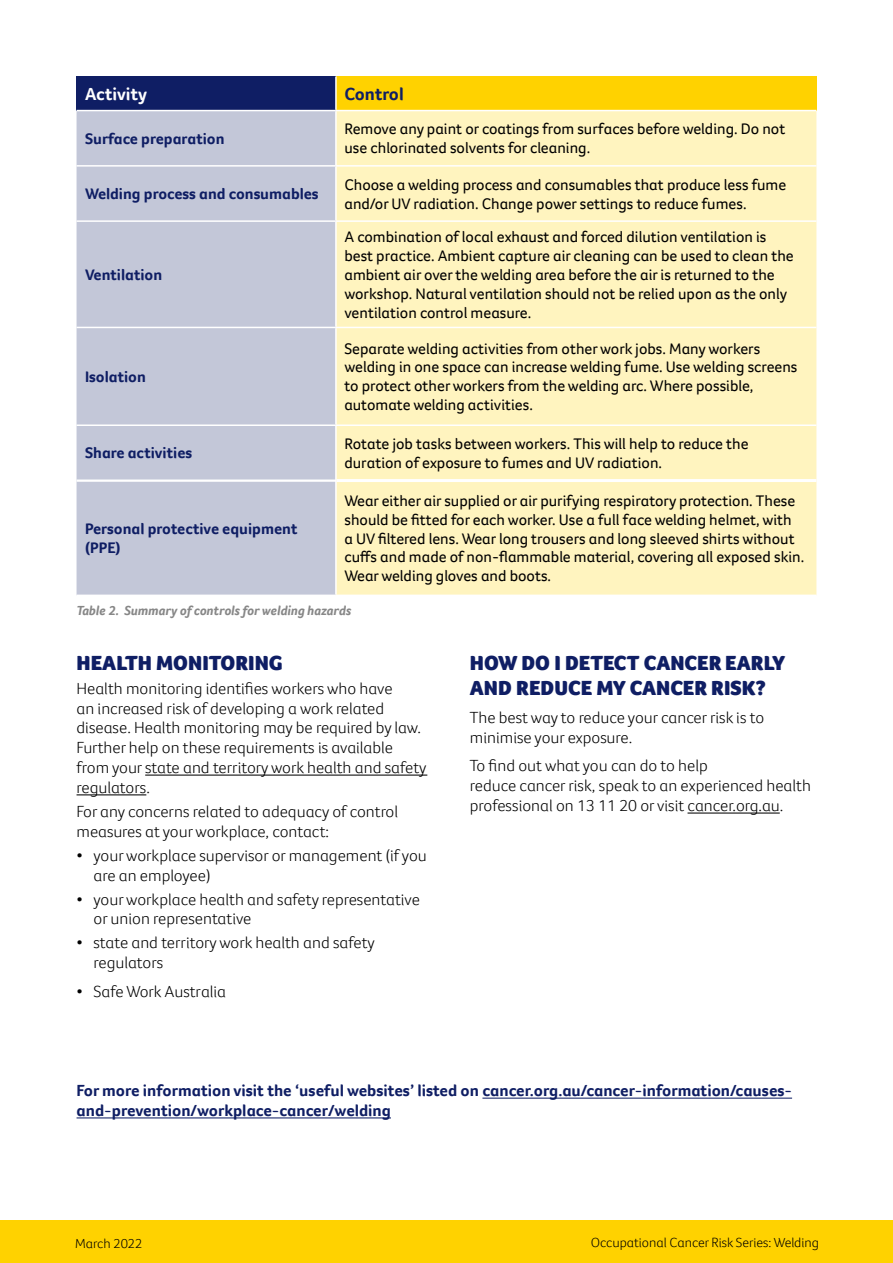
<style>
.page{position:relative;width:893px;height:1263px;background:#fff}
.page>*{position:absolute;margin:0;border:0;box-sizing:border-box;transform-origin:0 0}
.t1{font:900 21px/25.2px "Foco CC";color:#0f1e64}
.t2{font:700 18px "Foco CC";color:#fff}
.t3{font:700 18px "Foco CC";color:#0f1e64}
.t4{font:300 16.5px/19.8px "Foco CC";color:#000}
.t5{font:700 16.5px/19.8px "Foco CC";color:#0f1e64}
.t6{font:15.75px/18.9px "Foco CC";color:#000}
.t7{font:700 15.75px/18.9px "Foco CC";color:#0f1e64}
.t8{font:300 13.5px "Foco CC";color:#000}
.t9{font:italic 700 13.5px "Foco CC";color:#878787}
</style>
<div class="page">
<div style="left:77px;top:77px;width:259px;height:34px;background:#0f1e64"></div>
<div style="left:336px;top:77px;width:480px;height:34px;background:#ffd200"></div>
<div style="left:77px;top:111px;width:258px;height:484px;background:#c3c7d8"></div>
<div style="left:337px;top:111px;width:479px;height:484px;background:#fff4bf"></div>
<hr style="left:337px;top:479px;width:479px;height:3px;background:#fff">
<hr style="left:335px;top:77px;width:2px;height:33px;background:#fff">
<hr style="left:77px;top:110px;width:259px;height:1px;background:#fff">
<hr style="left:336px;top:110px;width:480px;height:1px;background:#fff">
<hr style="left:77px;top:165px;width:259px;height:2px;background:#fff">
<hr style="left:336px;top:165px;width:480px;height:2px;background:#fff">
<hr style="left:77px;top:220px;width:259px;height:2px;background:#fff">
<hr style="left:336px;top:220px;width:480px;height:2px;background:#fff">
<hr style="left:77px;top:327px;width:259px;height:1px;background:#fff">
<hr style="left:336px;top:327px;width:480px;height:1px;background:#fff">
<hr style="left:336px;top:424px;width:480px;height:2px;background:#fff">
<hr style="left:77px;top:424px;width:259px;height:2px;background:#fff">
<hr style="left:145px;top:774px;width:282px;height:2px;background:#000">
<hr style="left:77px;top:794px;width:69px;height:1px;background:#000">
<hr style="left:687px;top:812px;width:93px;height:1px;background:#000">
<hr style="left:482px;top:1097px;width:310px;height:2px;background:#0f1e64">
<hr style="left:77px;top:1117px;width:314px;height:1px;background:#0f1e64">
<div style="left:0;top:1220px;width:893px;height:43px;background:#ffd200"></div>
<hr style="left:77px;top:479px;width:259px;height:3px;background:#fff">
<p class="t2" style="left:85px;top:82px;width:63px">Activity</p>
<p class="t3" style="left:344px;top:82px;width:61px">Control</p>
<p class="t7" style="left:85px;top:129px;width:141px">Surface preparation</p>
<p class="t6" style="left:344px;top:119px;width:442px">Remove any paint or coatings from surfaces before welding. Do not use chlorinated solvents for cleaning.</p>
<p class="t7" style="left:85px;top:184px;width:235px">Welding process and consumables</p>
<p class="t6" style="left:344px;top:175px;width:443px">Choose a welding process and consumables that produce less fume and/or UV radiation. Change power settings to reduce fumes.</p>
<p class="t7" style="left:85px;top:265px;width:79px">Ventilation</p>
<p class="t7" style="left:85px;top:367px;width:62px">Isolation</p>
<p class="t6" style="left:344px;top:227px;width:451px">A combination of local exhaust and forced dilution ventilation is best practice. Ambient capture air cleaning can be used to clean the ambient air over the welding area before the air is returned to the workshop. Natural ventilation should not be relied upon as the only ventilation control measure.</p>
<p class="t6" style="left:344px;top:339px;width:455px">Separate welding activities from other work jobs. Many workers welding in one space can increase welding fume. Use welding screens to protect other workers from the welding arc. Where possible, automate welding activities.</p>
<p class="t7" style="left:85px;top:443px;width:109px">Share activities</p>
<p class="t6" style="left:344px;top:434px;width:406px">Rotate job tasks between workers. This will help to reduce the duration of exposure to fumes and UV radiation.</p>
<p class="t6" style="left:344px;top:491px;width:461px">Wear either air supplied or air purifying respiratory protection. These should be fitted for each worker. Use a full face welding helmet, with<br>a UV filtered lens. Wear long trousers and long sleeved shirts without cuffs and made of non-flammable material, covering all exposed skin.<br>Wear welding gloves and boots.</p>
<p class="t9" style="left:77px;top:601px;width:276px">Table 2. Summary of controls for welding hazards</p>
<h1 class="t1" style="left:77px;top:650px;width:208px">HEALTH MONITORING</h1>
<p class="t4" style="left:77px;top:678px;width:352px">Health monitoring identifies workers who have<br>an increased risk of developing a work related disease. Health monitoring may be required by law.<br>Further help on these requirements is available from your state and territory work health and safety regulators.</p>
<p class="t4" style="left:77px;top:801px;width:323px">For any concerns related to adequacy of control measures at your workplace, contact:</p>
<p class="t4" style="left:94px;top:845px;width:335px;text-indent:-17px">• your workplace supervisor or management (if you are an employee)</p>
<p class="t4" style="left:94px;top:889px;width:328px;text-indent:-17px">• your workplace health and safety representative or union representative</p>
<p class="t4" style="left:94px;top:933px;width:283px;text-indent:-17px">• state and territory work health and safety regulators</p>
<p class="t4" style="left:77px;top:981px;width:151px">• Safe Work Australia</p>
<p class="t7" style="left:85px;top:519px;width:214px">Personal protective equipment (PPE)</p>
<h1 class="t1" style="left:470px;top:650px;width:317px">HOW DO I DETECT CANCER EARLY<br>AND REDUCE MY CANCER RISK?</h1>
<p class="t4" style="left:470px;top:708px;width:296px">The best way to reduce your cancer risk is to minimise your exposure.</p>
<p class="t4" style="left:470px;top:756px;width:343px">To find out what you can do to help<br>reduce cancer risk, speak to an experienced health professional on 13 11 20 or visit cancer.org.au.</p>
<p class="t5" style="left:77px;top:1080px;width:717px">For more information visit the ‘useful websites’ listed on cancer.org.au/cancer-information/causes&shy;and-prevention/workplace-cancer/welding</p>
<p class="t8" style="left:75px;top:1234px;width:69px">March 2022</p>
<p class="t8" style="left:591px;top:1233px;width:229px">Occupational Cancer Risk Series: Welding</p>
</div>
